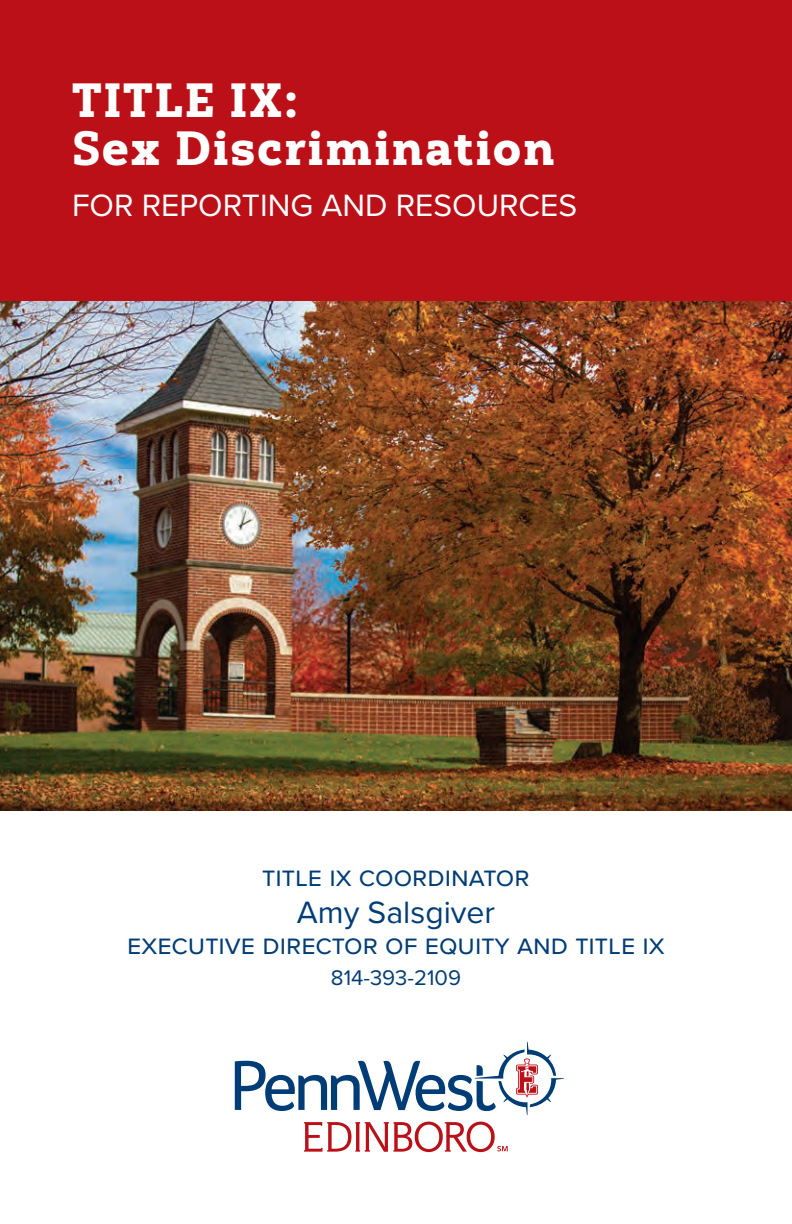
<style>
.page{position:relative;width:792px;height:1224px;background:#fff}
.page>*{position:absolute;margin:0;border:0;box-sizing:border-box;transform-origin:0 0}
.t1{font:48px/48px "Yorkten Slab Nor Bla";letter-spacing:.03em;color:#fff}
.t2{font:32px "Proxima Nova";color:#fff}
.t3{font:32px "Proxima Nova";color:#003d76}
.t4{font:28px "Proxima Nova";color:#003d76}
.t5{font:22px "Proxima Nova";color:#003d76}
</style>
<div class="page">
<img style="left:0;top:301px;width:792px;height:509px">
<div style="left:0;top:0;width:792px;height:301px;background:#bb1018"></div>
<svg style="left:235px;top:1042px;width:329px;height:73px"></svg>
<svg style="left:304px;top:1122px;width:204px;height:30px"></svg>
<h1 class="t1" style="left:72px;top:76px;width:484px">TITLE IX:<br>Sex Discrimination</h1>
<p class="t2" style="left:72px;top:182px;width:507px">FOR REPORTING AND RESOURCES</p>
<p class="t4" style="left:262px;top:856px;width:269px">title ix coordinator</p>
<p class="t3" style="left:297px;top:888px;width:200px">Amy Salsgiver</p>
<p class="t4" style="left:127px;top:924px;width:539px">executive director of equity and title ix</p>
<p class="t5" style="left:331px;top:961px;width:132px">814-393-2109</p>
</div>
